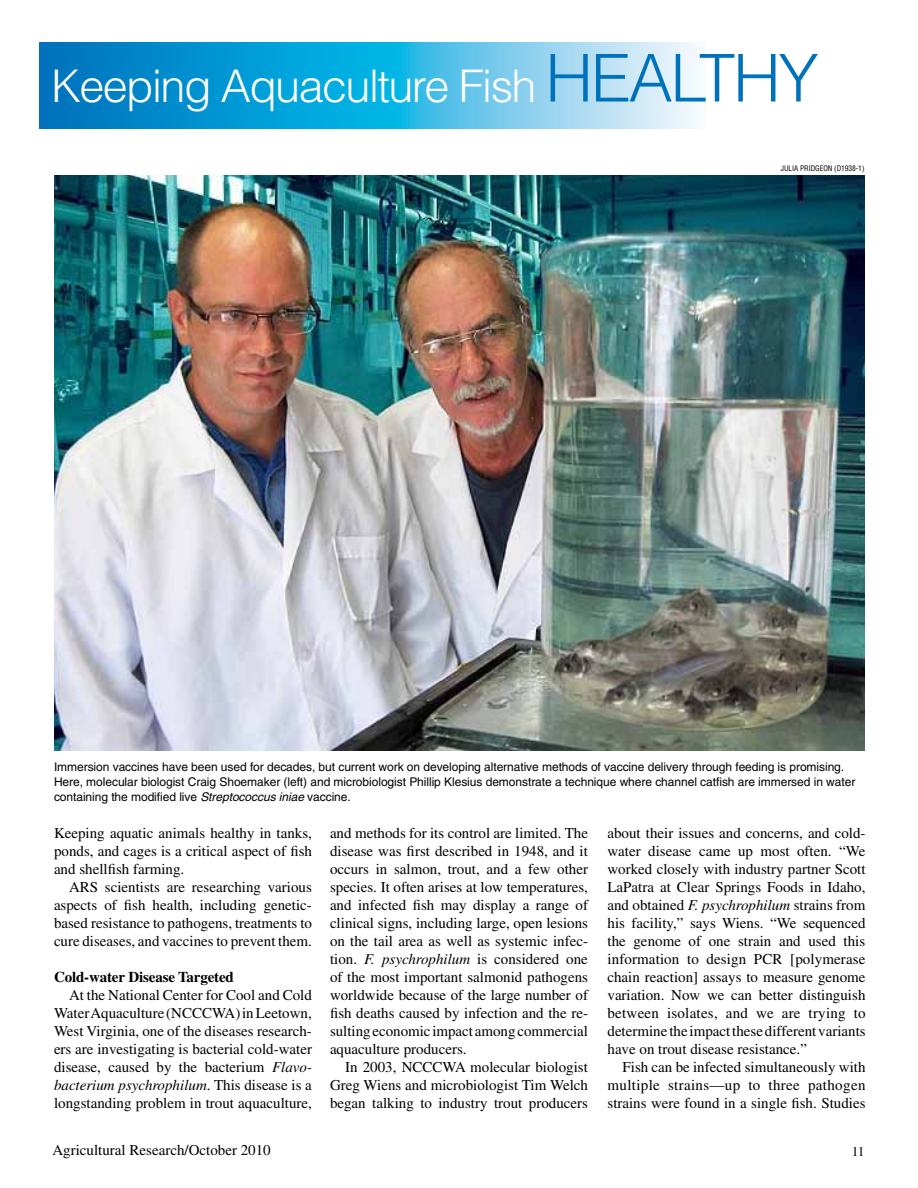
<style>
.page{position:relative;width:918px;height:1188px;background:#fff}
.page>*{position:absolute;margin:0;border:0;box-sizing:border-box;transform-origin:0 0}
.t1{font:300 45px "Helvetica";letter-spacing:-.035em;color:#fff}
.t2{font:15px/18px "Times";color:#000;text-align:justify}
.t3{font:700 15px "Times";letter-spacing:-.01em;color:#000}
.t4{font:13.5px "Times";color:#000}
.t5{font:12px/15px "Helvetica";letter-spacing:-.005em;color:#000}
.t6{font:condensed 7.5px "Helvetica";letter-spacing:-.01em;color:#000}
.s1{font-size:66px;color:#0072bc}
.s2{font-style:italic}
</style>
<div class="page">
<svg style="left:39px;top:42px;width:660px;height:87px;background:#43b2df"></svg>
<img style="left:54px;top:175px;width:811px;height:576px">
<h1 class="t1" style="left:51px;top:57px;width:769px">Keeping Aquaculture Fish <span class="s1">HEALTHY</span></h1>
<p class="t6" style="left:781px;top:164px;width:85px">JU LIA PRIDGEON (D1938-1)</p>
<p class="t5" style="left:54px;top:760px;width:803px">Immersion vaccines have been used for decades, but current work on developing alternative methods of vaccine delivery through feeding is promising.<br>Here, molecular biologist Craig Shoemaker (left) and microbiologist Phillip Klesius demonstrate a technique where channel catfish are immersed in water containing the modified live <span class="s2">Streptococcus iniae</span> vaccine.</p>
<p class="t2" style="left:54px;top:824px;width:260px">Keeping aquatic animals healthy in tanks, ponds, and cages is a critical aspect of fish and shellfish farming.</p>
<p class="t2" style="left:54px;top:878px;width:260px;text-indent:15px">ARS scientists are researching various aspects of fish health, including genetic&shy;based resistance to pathogens, treatments to cure diseases, and vaccines to prevent them.</p>
<p class="t3" style="left:54px;top:968px;width:181px">Cold-water Disease Targeted</p>
<p class="t2" style="left:54px;top:986px;width:260px;text-indent:15px">At the National Center for Cool and Cold Water Aquaculture (NCCCWA) in Leetown, West Virginia, one of the diseases research&shy;ers are investigating is bacterial cold-water disease, caused by the bacterium <span class="s2">Flavo&shy;bacterium psychrophilum</span>. This disease is a longstanding problem in trout aquaculture,</p>
<p class="t2" style="left:330px;top:824px;width:260px">and methods for its control are limited. The disease was first described in 1948, and it occurs in salmon, trout, and a few other species. It often arises at low temperatures, and infected fish may display a range of clinical signs, including large, open lesions on the tail area as well as systemic infec&shy;tion. <span class="s2">F. psychrophilum</span> is considered one of the most important salmonid pathogens worldwide because of the large number of fish deaths caused by infection and the re&shy;sulting economic impact among commercial aquaculture producers.</p>
<p class="t2" style="left:330px;top:1058px;width:259px;text-indent:15px">In 2003, NCCCWA molecular biologist Greg Wiens and microbiologist Tim Welch began talking to industry trout producers</p>
<p class="t2" style="left:608px;top:824px;width:260px">about their issues and concerns, and cold&shy;water disease came up most often. “We worked closely with industry partner Scott LaPatra at Clear Springs Foods in Idaho, and obtained <span class="s2">F. psychrophilum</span> strains from his facility,” says Wiens. “We sequenced the genome of one strain and used this information to design PCR [polymerase chain reaction] assays to measure genome variation. Now we can better distinguish between isolates, and we are trying to determine the impact these different variants have on trout disease resistance.”</p>
<p class="t2" style="left:608px;top:1058px;width:260px;text-indent:15px">Fish can be infected simultaneously with multiple strains—up to three pathogen strains were found in a single fish. Studies</p>
<p class="t2" style="left:52px;top:1141px;width:220px">Agricultural Research/October 2010</p>
<p class="t4" style="left:852px;top:1144px;width:15px">11</p>
</div>
